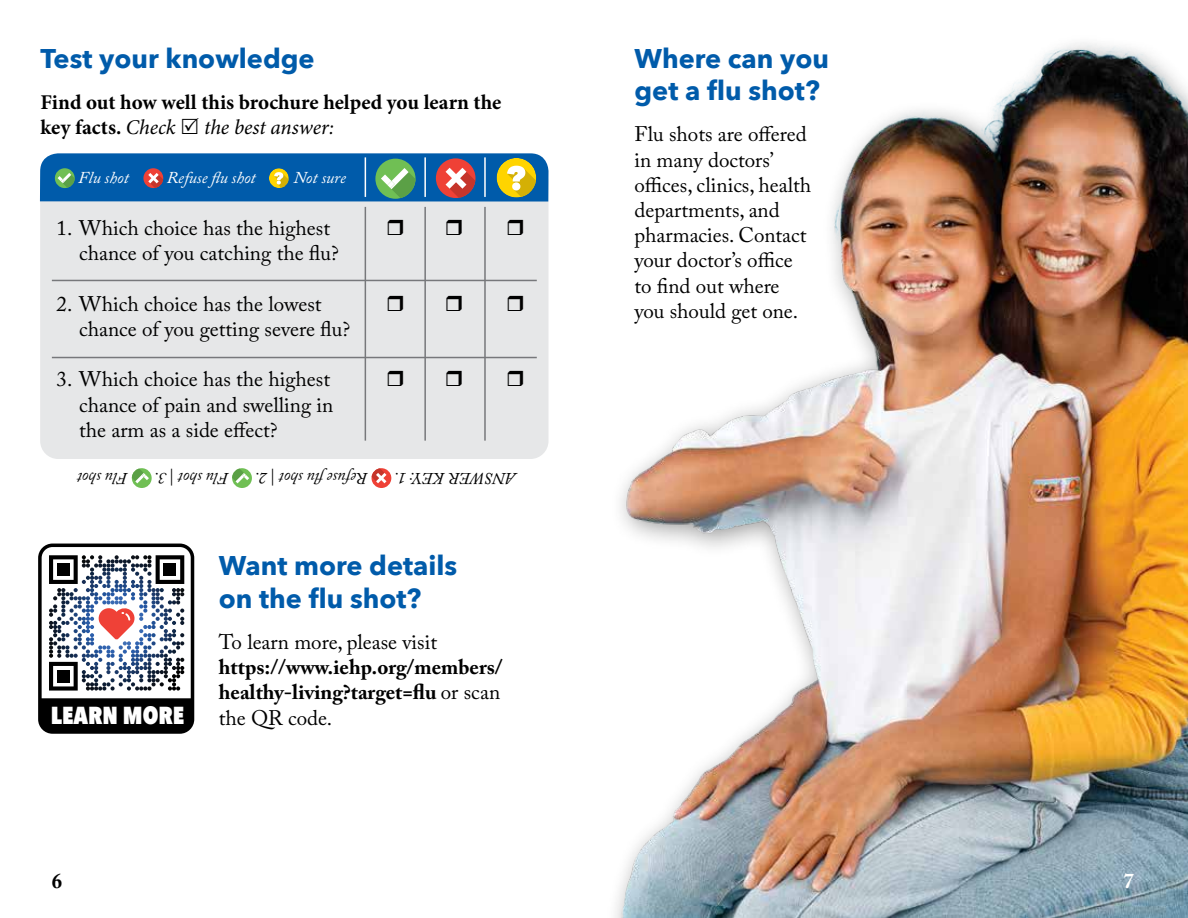
<style>
.page{position:relative;width:1188px;height:918px;background:#fff}
.page>*{position:absolute;margin:0;border:0;box-sizing:border-box;transform-origin:0 0}
.t1{font:700 27px/32.4px "Avenir Next";color:#005baa}
.t2{font:800 24.6px "Avenir Next Condensed";color:#fff}
.t3{font:21px/25.2px "Adobe Caslon Pro";color:#000}
.t4{font:700 21px/25.2px "Adobe Caslon Pro";color:#000;text-align:justify}
.t5{font:700 21px/25.2px "Minion Pro";color:#000}
.t6{font:italic 21px "Minion Pro";letter-spacing:-.005em;color:#000}
.t7{font:700 21px "Adobe Caslon Pro";color:#fff}
.t8{font:italic 16.5px "Adobe Caslon Pro";color:#000}
.t9{font:italic 16.5px "Adobe Caslon Pro";color:#fff}
.s1{font-weight:400;font-style:italic}
.s2{font-weight:400}
</style>
<div class="page">
<img style="left:615px;top:42px;width:573px;height:876px">
<div style="left:40px;top:164px;width:509px;height:295px;background:#e6e7e8;border-radius:18px"></div>
<hr style="left:484px;top:207px;width:2px;height:234px;background:#77787b">
<hr style="left:424px;top:207px;width:2px;height:234px;background:#77787b">
<hr style="left:365px;top:207px;width:1px;height:234px;background:#77787b">
<hr style="left:52px;top:280px;width:485px;height:1px;background:#77787b">
<hr style="left:52px;top:357px;width:485px;height:1px;background:#77787b">
<div style="left:372px;top:468px;width:19px;height:20px;background:#ef4136;border-radius:50%"></div>
<svg style="left:372px;top:468px;width:15px;height:15px"></svg>
<div style="left:232px;top:468px;width:20px;height:20px;background:#70bf54;border-radius:50%"></div>
<svg style="left:232px;top:468px;width:17px;height:15px"></svg>
<div style="left:132px;top:468px;width:20px;height:20px;background:#70bf54;border-radius:50%"></div>
<svg style="left:132px;top:468px;width:17px;height:15px"></svg>
<svg style="left:40px;top:153px;width:509px;height:49px;background:#2d6e9c"></svg>
<div style="left:38px;top:544px;width:156px;height:190px;border:4px solid #000;border-radius:13px"></div>
<div style="left:40px;top:698px;width:153px;height:34px;background:#000"></div>
<svg style="left:49px;top:555px;width:135px;height:136px"></svg>
<svg style="left:424px;top:295px;width:1px;height:17px"></svg>
<svg style="left:424px;top:371px;width:1px;height:16px"></svg>
<p class="t1" style="left:40px;top:41px;width:276px">Test your knowledge</p>
<p class="t5" style="left:40px;top:89px;width:462px">Find out how well this brochure helped you learn the key facts. <span class="s1">Check</span></p>
<p class="t6" style="left:204px;top:113px;width:131px">the best answer:</p>
<p class="t9" style="left:78px;top:168px;width:52px">Flu shot</p>
<p class="t9" style="left:167px;top:168px;width:90px">Refuse flu shot</p>
<p class="t9" style="left:294px;top:168px;width:54px">Not sure</p>
<p class="t3" style="left:79px;top:215px;width:261px;text-indent:-22px">1. Which choice has the highest chance of you catching the flu?</p>
<p class="t3" style="left:79px;top:291px;width:273px;text-indent:-22px">2. Which choice has the lowest chance of you getting severe flu?</p>
<p class="t3" style="left:79px;top:366px;width:256px;text-indent:-22px">3. Which choice has the highest chance of pain and swelling in the arm as a side effect?</p>
<p class="t8" style="left:128px;top:488px;width:52px;rotate:-180deg">Flu shot</p>
<p class="t8" style="left:229px;top:488px;width:76px;rotate:-180deg">Flu shot | 3.</p>
<p class="t8" style="left:368px;top:488px;width:115px;rotate:-180deg">Refuse flu shot | 2.</p>
<p class="t8" style="left:516px;top:488px;width:124px;rotate:-180deg">ANSWER KEY: 1.</p>
<p class="t2" style="left:51px;top:700px;width:135px">LEARN MORE</p>
<p class="t1" style="left:219px;top:549px;width:240px">Want more details on the flu shot?</p>
<p class="t3" style="left:219px;top:629px;width:220px">To learn more, please visit</p>
<p class="t4" style="left:219px;top:654px;width:285px">https://www.iehp.org/members/ healthy-living?target=flu <span class="s2">or scan the QR code.</span></p>
<p class="t1" style="left:634px;top:41px;width:196px">Where can you get a flu shot?</p>
<p class="t3" style="left:634px;top:121px;width:178px">Flu shots are offered in many doctors’ offices, clinics, health departments, and pharmacies. Contact your doctor’s office to find out where you should get one.</p>
<p class="t4" style="left:52px;top:868px;width:12px">6</p>
<p class="t7" style="left:1123px;top:868px;width:12px">7</p>
</div>
